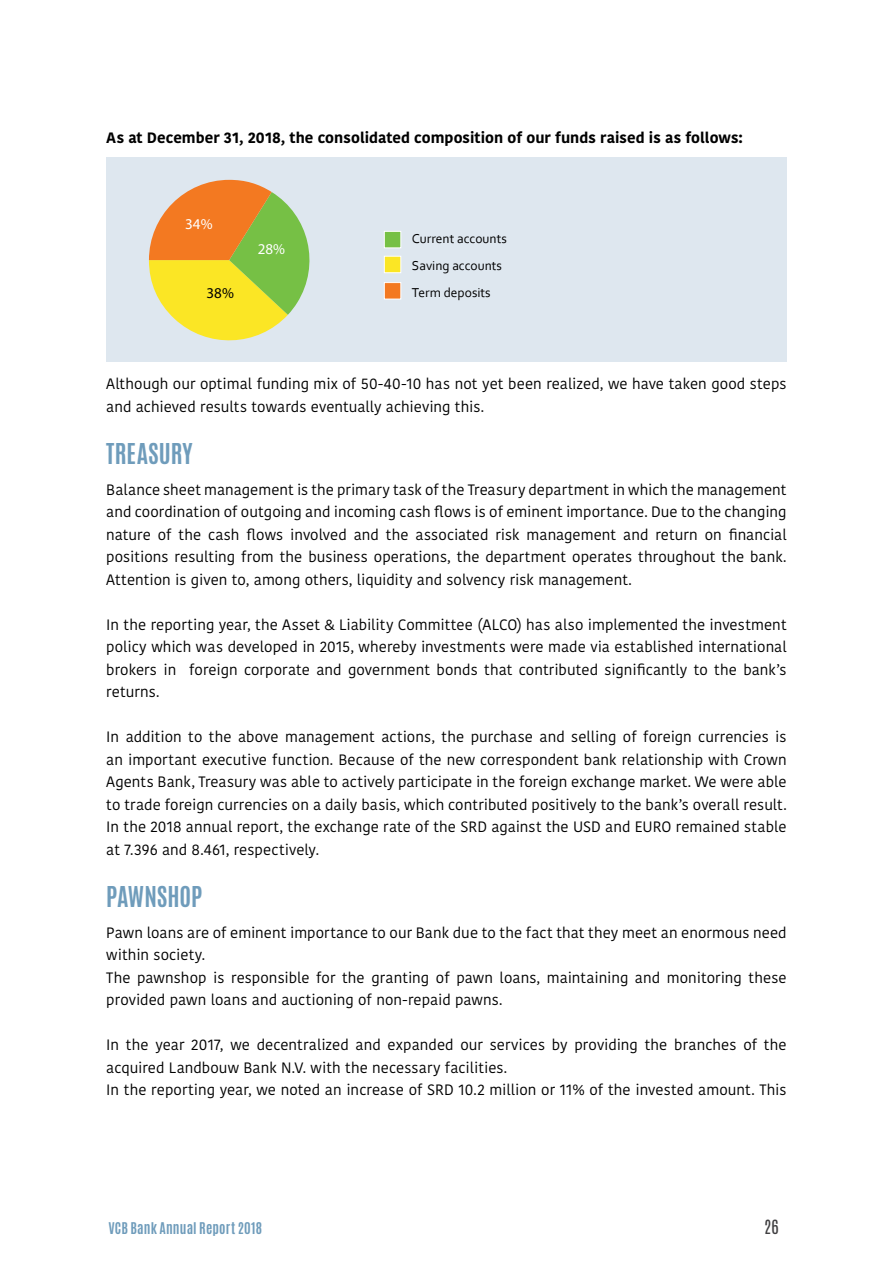
<style>
.page{position:relative;width:893px;height:1263px;background:#fff}
.page>*{position:absolute;margin:0;border:0;box-sizing:border-box;transform-origin:0 0}
.t1{font:700 24px "Antonio";color:#6f9cbb}
.t2{font:16.5px "Antonio";color:#414042}
.t3{font:15px/22.5px "Kohinoor Devanagari";letter-spacing:.005em;color:#000}
.t4{font:700 15px "Kohinoor Devanagari";letter-spacing:.005em;color:#000}
.t5{font:15px "Myriad Pro";color:#fff}
.t6{font:15px "Myriad Pro";color:#000}
.t7{font:13.5px/27px "Corbel";color:#000}
.t8{font:700 13.5px "Antonio";letter-spacing:.01em;color:#6f9cbb}
</style>
<div class="page">
<div style="left:106px;top:157px;width:681px;height:205px;background:#dee7ef"></div>
<svg style="left:149px;top:180px;width:161px;height:161px"></svg>
<div style="left:384px;top:231px;width:17px;height:17px;background:#76c045"></div>
<div style="left:384px;top:231px;width:17px;height:17px;border:1px solid #fff"></div>
<div style="left:384px;top:283px;width:17px;height:16px;background:#f37921"></div>
<div style="left:384px;top:282px;width:17px;height:17px;border:1px solid #fff"></div>
<div style="left:384px;top:256px;width:17px;height:17px;background:#fbe625"></div>
<div style="left:384px;top:256px;width:17px;height:17px;border:1px solid #fff"></div>
<p class="t4" style="left:106px;top:125px;width:638px">As at December 31, 2018, the consolidated composition of our funds raised is as follows:</p>
<p class="t5" style="left:185px;top:215px;width:29px">34%</p>
<p class="t5" style="left:258px;top:240px;width:29px">28%</p>
<p class="t7" style="left:412px;top:226px;width:96px">Current accounts<br>Saving accounts</p>
<p class="t6" style="left:207px;top:284px;width:29px">38%</p>
<p class="t7" style="left:412px;top:280px;width:80px">Term deposits</p>
<p class="t3" style="left:106px;top:373px;width:682px">Although our optimal funding mix of 50-40-10 has not yet been realized, we have taken good steps and achieved results towards eventually achieving this.</p>
<h1 class="t1" style="left:106px;top:436px;width:88px">TREASURY</h1>
<p class="t3" style="left:106px;top:478px;width:682px;text-align:justify">Balance sheet management is the primary task of the Treasury department in which the management and coordination of outgoing and incoming cash flows is of eminent importance. Due to the changing nature of the cash flows involved and the associated risk management and return on financial positions resulting from the business operations, the department operates throughout the bank.<br>Attention is given to, among others, liquidity and solvency risk management.</p>
<p class="t3" style="left:106px;top:613px;width:682px;text-align:justify">In the reporting year, the Asset &amp; Liability Committee (ALCO) has also implemented the investment policy which was developed in 2015, whereby investments were made via established international brokers in foreign corporate and government bonds that contributed significantly to the bank’s returns.</p>
<p class="t3" style="left:106px;top:726px;width:682px;text-align:justify">In addition to the above management actions, the purchase and selling of foreign currencies is an important executive function. Because of the new correspondent bank relationship with Crown Agents Bank, Treasury was able to actively participate in the foreign exchange market. We were able to trade foreign currencies on a daily basis, which contributed positively to the bank’s overall result.<br>In the 2018 annual report, the exchange rate of the SRD against the USD and EURO remained stable at 7.396 and 8.461, respectively.</p>
<h1 class="t1" style="left:106px;top:879px;width:97px">PAWNSHOP</h1>
<p class="t3" style="left:106px;top:921px;width:682px">Pawn loans are of eminent importance to our Bank due to the fact that they meet an enormous need within society.<br>The pawnshop is responsible for the granting of pawn loans, maintaining and monitoring these provided pawn loans and auctioning of non-repaid pawns.</p>
<p class="t3" style="left:106px;top:1034px;width:682px">In the year 2017, we decentralized and expanded our services by providing the branches of the acquired Landbouw Bank N.V. with the necessary facilities.<br>In the reporting year, we noted an increase of SRD 10.2 million or 11% of the invested amount. This</p>
<p class="t8" style="left:108px;top:1219px;width:155px">VCB Bank Annual Report 2018</p>
<p class="t2" style="left:764px;top:1215px;width:16px">26</p>
</div>
